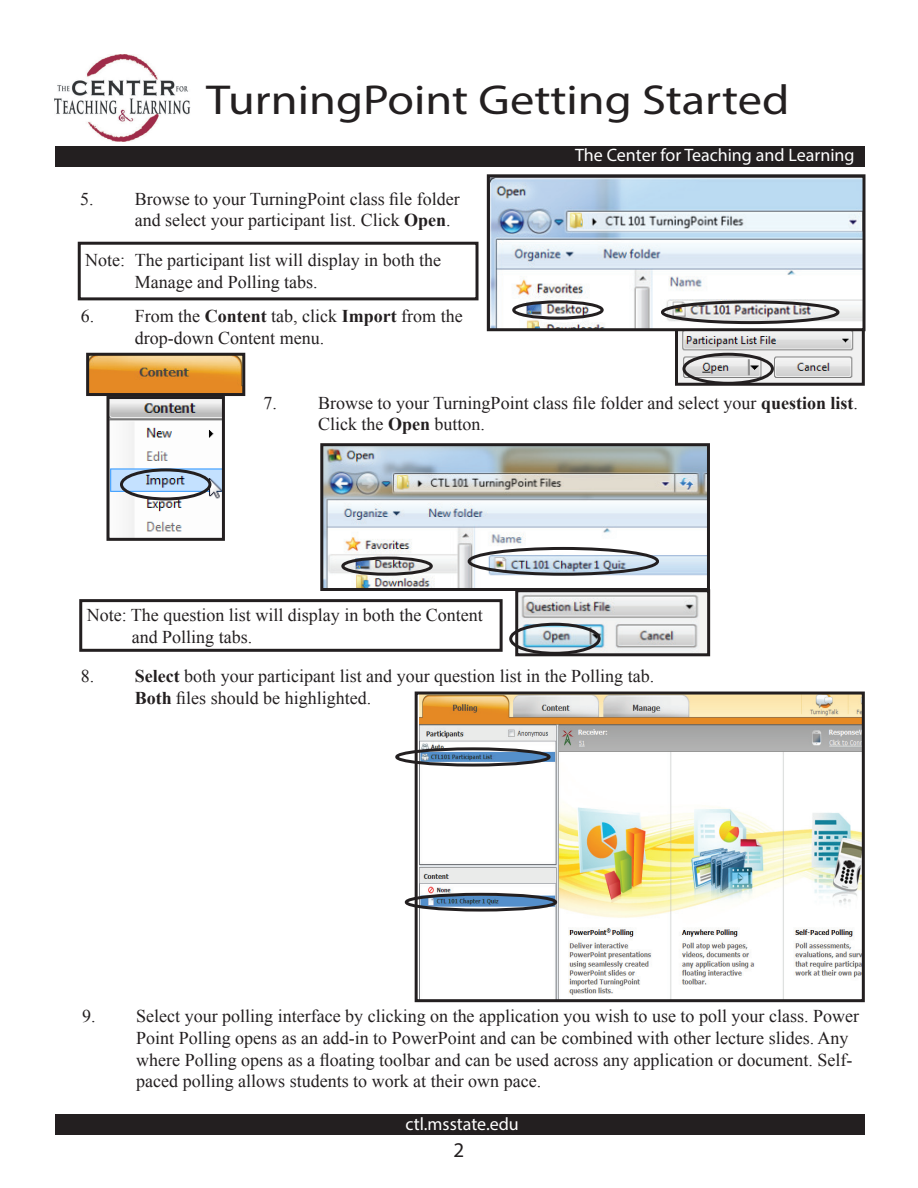
<style>
.page{position:relative;width:918px;height:1188px;background:#fff}
.page>*{position:absolute;margin:0;border:0;box-sizing:border-box;transform-origin:0 0}
.t1{font:42px "Myriad Pro";color:#231f20;scale:1.15 1}
.t2{font:21px "Myriad Pro";color:#231f20}
.t3{font:18px "Times New Roman";color:#231f20}
.t4{font:18px "Myriad Pro";color:#fff}
.s1{font-weight:700}
</style>
<div class="page">
<div style="left:55px;top:147px;width:810px;height:20px;background:#231f20"></div>
<div style="left:55px;top:1114px;width:810px;height:21px;background:#231f20"></div>
<img style="left:55px;top:55px;width:136px;height:86px">
<div style="left:78px;top:242px;width:401px;height:58px;border:3px solid #231f20"></div>
<div style="left:79px;top:599px;width:424px;height:53px;border:3px solid #231f20"></div>
<img style="left:679px;top:331px;width:182px;height:51px">
<div style="left:675px;top:326px;width:190px;height:60px;border:3px solid #231f20"></div>
<img style="left:491px;top:178px;width:371px;height:149px">
<div style="left:487px;top:174px;width:379px;height:157px;border:3px solid #231f20"></div>
<div style="left:661px;top:300px;width:178px;height:24px;border:3px solid #231f20;border-radius:50%"></div>
<div style="left:682px;top:353px;width:92px;height:32px;border:3px solid #231f20;border-radius:50%"></div>
<div style="left:512px;top:300px;width:92px;height:20px;border:3px solid #231f20;border-radius:50%"></div>
<img style="left:110px;top:400px;width:111px;height:137px">
<div style="left:106px;top:396px;width:119px;height:145px;border:3px solid #231f20"></div>
<img style="left:90px;top:357px;width:151px;height:35px">
<div style="left:86px;top:353px;width:159px;height:43px;border:3px solid #231f20"></div>
<div style="left:120px;top:468px;width:91px;height:32px;border:3px solid #231f20;border-radius:50%"></div>
<img style="left:324px;top:447px;width:382px;height:140px">
<div style="left:320px;top:443px;width:390px;height:148px;border:3px solid #231f20"></div>
<img style="left:519px;top:593px;width:187px;height:59px">
<div style="left:515px;top:589px;width:195px;height:67px;border:3px solid #231f20"></div>
<div style="left:468px;top:547px;width:191px;height:29px;border:3px solid #231f20;border-radius:50%"></div>
<div style="left:341px;top:557px;width:92px;height:19px;border:3px solid #231f20;border-radius:50%"></div>
<div style="left:509px;top:623px;width:92px;height:32px;border:3px solid #231f20;border-radius:50%"></div>
<img style="left:419px;top:696px;width:442px;height:302px">
<div style="left:415px;top:692px;width:450px;height:310px;border:3px solid #231f20"></div>
<div style="left:395px;top:747px;width:156px;height:20px;border:3px solid #231f20;border-radius:50%"></div>
<div style="left:405px;top:893px;width:152px;height:19px;border:3px solid #231f20;border-radius:50%"></div>
<h1 class="t1" style="left:206px;top:74px;width:509px">TurningPoint Getting Started</h1>
<p class="t3" style="left:80px;top:187px;width:381px">5. Browse to your TurningPoint class file folder</p>
<p class="t3" style="left:135px;top:208px;width:317px">and select your participant list. Click <span class="s1">Open</span>.</p>
<p class="t3" style="left:85px;top:248px;width:358px">Note: The participant list will display in both the</p>
<p class="t3" style="left:135px;top:270px;width:184px">Manage and Polling tabs.</p>
<p class="t3" style="left:81px;top:304px;width:383px">6. From the <span class="s1">Content</span> tab, click <span class="s1">Import</span> from the</p>
<p class="t3" style="left:135px;top:326px;width:191px">drop-down Content menu.</p>
<p class="t4" style="left:575px;top:144px;width:281px">The Center for Teaching and Learning</p>
<p class="t3" style="left:263px;top:390px;width:596px">7. Browse to your TurningPoint class file folder and select your <span class="s1">question list</span>.</p>
<p class="t3" style="left:318px;top:412px;width:169px">Click the <span class="s1">Open</span> button.</p>
<p class="t3" style="left:87px;top:603px;width:398px">Note: The question list will display in both the Content</p>
<p class="t3" style="left:132px;top:624px;width:122px">and Polling tabs.</p>
<p class="t3" style="left:81px;top:664px;width:575px">8. <span class="s1">Select</span> both your participant list and your question list in the Polling tab.</p>
<p class="t3" style="left:135px;top:686px;width:238px"><span class="s1">Both</span> files should be highlighted.</p>
<p class="t3" style="left:82px;top:1004px;width:779px">9. Select your polling interface by clicking on the application you wish to use to poll your class. Power</p>
<p class="t3" style="left:136px;top:1026px;width:714px">Point Polling opens as an add-in to PowerPoint and can be combined with other lecture slides. Any</p>
<p class="t3" style="left:136px;top:1048px;width:718px">where Polling opens as a floating toolbar and can be used across any application or document. Self-</p>
<p class="t3" style="left:136px;top:1069px;width:406px">paced polling allows students to work at their own pace.</p>
<p class="t4" style="left:406px;top:1113px;width:115px">ctl.msstate.edu</p>
<p class="t2" style="left:454px;top:1137px;width:12px">2</p>
</div>
